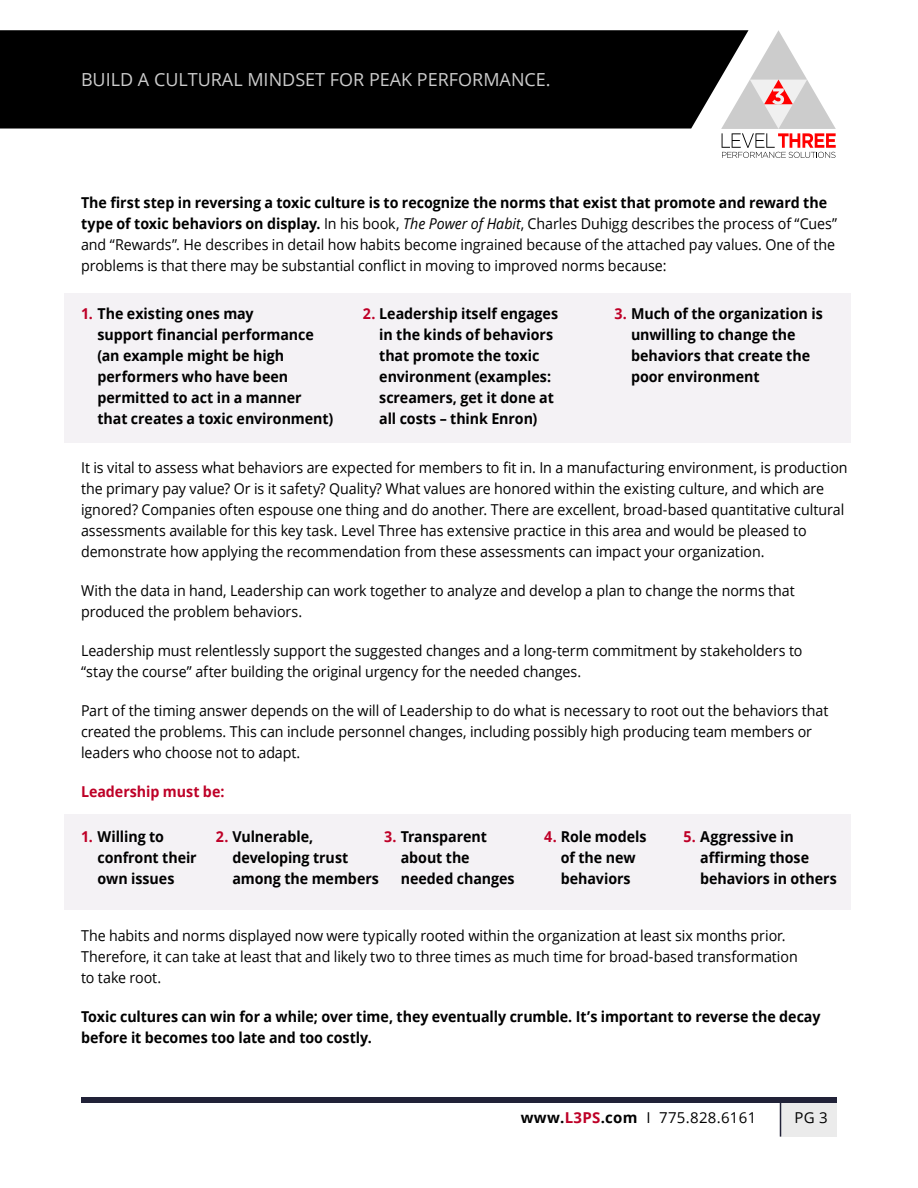
<style>
.page{position:relative;width:918px;height:1188px;background:#fff}
.page>*{position:absolute;margin:0;border:0;box-sizing:border-box;transform-origin:0 0}
.t1{font:18px "Open Sans";color:#ccc}
.t2{font:15px/21px "Open Sans";letter-spacing:-.005em;color:#000;scale:.95 1}
.t3{font:700 15px/21px "Open Sans";letter-spacing:-.005em;color:#000;scale:.95 1}
.t4{font:15px "Open Sans";letter-spacing:.02em;color:#000}
.t5{font:700 15px "Open Sans";color:#be0027;scale:.95 1}
.t6{font:15px "Open Sans";letter-spacing:-.005em;color:#000}
.s1{font-weight:700}
.s2{font-style:italic}
.s3{color:#be0027}
.s4{font-weight:700;color:#be0027}
</style>
<div class="page">
<div style="left:64px;top:293px;width:787px;height:149px;background:#f4f2f5"></div>
<div style="left:64px;top:815px;width:787px;height:95px;background:#f4f2f5"></div>
<div style="left:781px;top:1103px;width:56px;height:34px;background:#ebebeb"></div>
<div style="left:81px;top:1097px;width:756px;height:6px;background:#212238"></div>
<hr style="left:780px;top:1100px;width:1px;height:37px;background:#212238">
<svg style="left:721px;top:30px;width:115px;height:128px"></svg>
<div style="left:0;top:30px;width:749px;height:99px;background:#000"></div>
<p class="t1" style="left:81px;top:68px;width:471px">BUILD A CULTURAL MINDSET FOR PEAK PERFORMANCE.</p>
<p class="t2" style="left:81px;top:192px;width:798px"><span class="s1">The first step in reversing a toxic culture is to recognize the norms that exist that promote and reward the type of toxic behaviors on display.</span> In his book, <span class="s2">The Power of Habit</span>, Charles Duhigg describes the process of “Cues” and “Rewards”. He describes in detail how habits become ingrained because of the attached pay values. One of the problems is that there may be substantial conflict in moving to improved norms because:</p>
<p class="t3" style="left:98px;top:303px;width:250px;text-indent:-17px"><span class="s3">1.</span> The existing ones may<br>support financial performance (an example might be high performers who have been permitted to act in a manner that creates a toxic environment)</p>
<p class="t3" style="left:379px;top:303px;width:190px;text-indent:-17px"><span class="s3">2.</span> Leadership itself engages in the kinds of behaviors that promote the toxic environment (examples: screamers, get it done at all costs – think Enron)</p>
<p class="t3" style="left:631px;top:303px;width:203px;text-indent:-17px"><span class="s3">3.</span> Much of the organization is unwilling to change the behaviors that create the poor environment</p>
<p class="t2" style="left:81px;top:457px;width:809px">It is vital to assess what behaviors are expected for members to fit in. In a manufacturing environment, is production the primary pay value? Or is it safety? Quality? What values are honored within the existing culture, and which are ignored? Companies often espouse one thing and do another. There are excellent, broad-based quantitative cultural assessments available for this key task. Level Three has extensive practice in this area and would be pleased to demonstrate how applying the recommendation from these assessments can impact your organization.</p>
<p class="t2" style="left:81px;top:580px;width:753px">With the data in hand, Leadership can work together to analyze and develop a plan to change the norms that produced the problem behaviors.</p>
<p class="t2" style="left:81px;top:640px;width:761px">Leadership must relentlessly support the suggested changes and a long-term commitment by stakeholders to “stay the course” after building the original urgency for the needed changes.</p>
<p class="t2" style="left:81px;top:700px;width:788px">Part of the timing answer depends on the will of Leadership to do what is necessary to root out the behaviors that created the problems. This can include personnel changes, including possibly high producing team members or leaders who choose not to adapt.</p>
<p class="t5" style="left:81px;top:781px;width:153px">Leadership must be:</p>
<p class="t3" style="left:98px;top:826px;width:106px;text-indent:-17px"><span class="s3">1.</span> Willing to confront their own issues</p>
<p class="t3" style="left:401px;top:826px;width:121px;text-indent:-17px"><span class="s3">3.</span> Transparent about the needed changes</p>
<p class="t3" style="left:232px;top:826px;width:156px;text-indent:-17px"><span class="s3">2.</span> Vulnerable, developing trust among the members</p>
<p class="t3" style="left:544px;top:826px;width:109px;text-align:center"><span class="s3">4.</span> Role models of the new behaviors</p>
<p class="t3" style="left:700px;top:826px;width:145px;text-indent:-17px"><span class="s3">5.</span> Aggressive in affirming those behaviors in others</p>
<p class="t2" style="left:81px;top:925px;width:756px">The habits and norms displayed now were typically rooted within the organization at least six months prior.<br>Therefore, it can take at least that and likely two to three times as much time for broad-based transformation to take root.</p>
<p class="t3" style="left:81px;top:1006px;width:780px">Toxic cultures can win for a while; over time, they eventually crumble. It’s important to reverse the decay before it becomes too late and too costly.</p>
<p class="t4" style="left:521px;top:1108px;width:237px"><span class="s1">www.</span><span class="s4">L3PS</span><span class="s1">.com</span> I 775.828.6161</p>
<p class="t6" style="left:794px;top:1108px;width:35px">PG 3</p>
</div>
